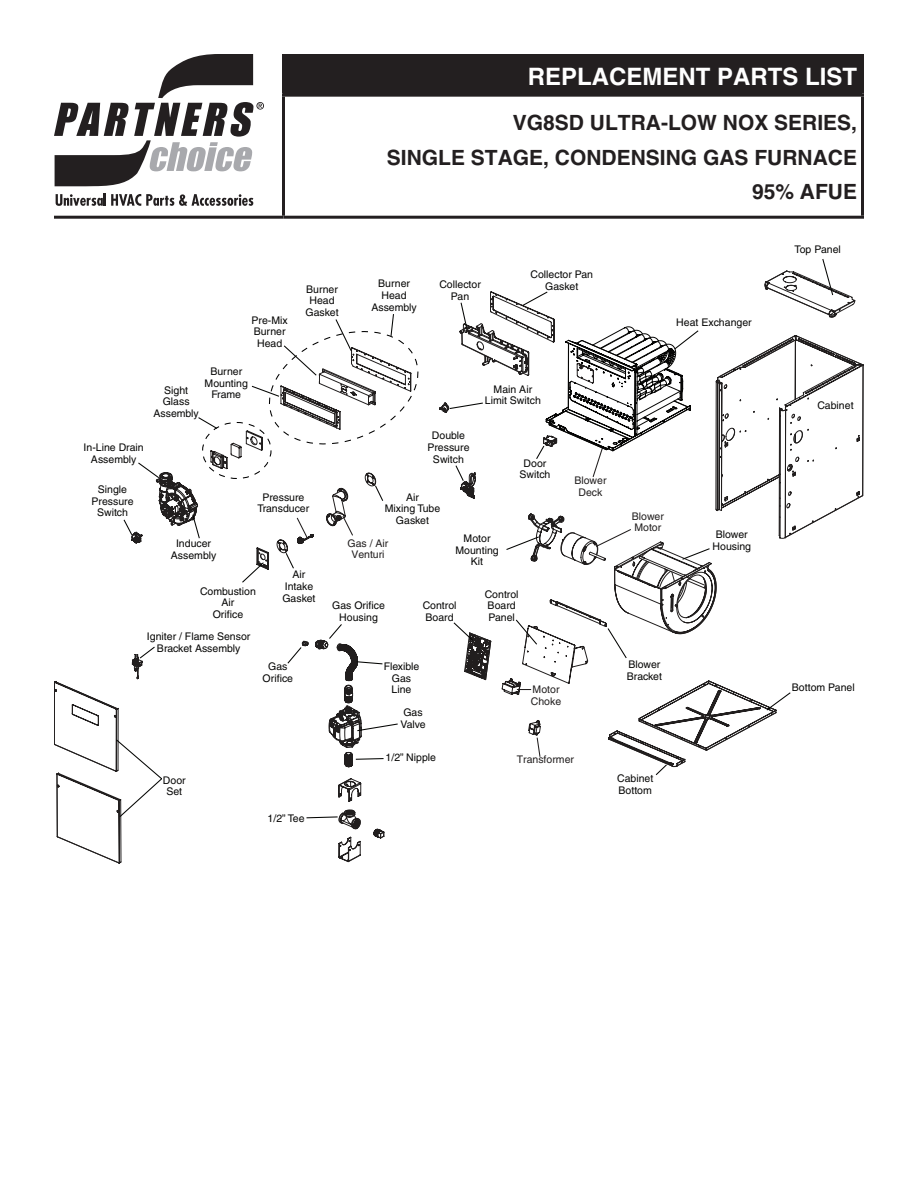
<style>
.page{position:relative;width:918px;height:1188px;background:#fff}
.page>*{position:absolute;margin:0;border:0;box-sizing:border-box;transform-origin:0 0}
.RPL_Title_Bar{font:700 24px "Helvetica";color:#fff}
.Front_Page_Title{font:700 21px "Helvetica";color:#231f20}
.t1{font:10.5px/11.6px "Helvetica";color:#050504;text-align:center}
.t2{font:10.5px/11.6px "Helvetica";color:#211e1e}
</style>
<div class="page">
<div style="left:284px;top:56px;width:578px;height:39px;background:#231f20"></div>
<hr style="left:282px;top:54px;width:582px;height:3px;background:#231f20">
<hr style="left:861px;top:57px;width:3px;height:37px;background:#231f20">
<hr style="left:282px;top:94px;width:582px;height:3px;background:#231f20">
<hr style="left:861px;top:97px;width:3px;height:119px;background:#231f20">
<hr style="left:284px;top:216px;width:580px;height:3px;background:#231f20">
<hr style="left:282px;top:57px;width:3px;height:37px;background:#231f20">
<hr style="left:282px;top:97px;width:3px;height:119px;background:#231f20">
<hr style="left:54px;top:216px;width:230px;height:3px;background:#231f20">
<svg style="left:56px;top:193px;width:197px;height:13px"></svg>
<svg style="left:54px;top:54px;width:210px;height:132px"></svg>
<svg style="left:115px;top:259px;width:748px;height:603px"></svg>
<p class="RPL_Title_Bar" style="left:528px;top:62px;width:331px">REPLACEMENT PARTS LIST</p>
<p class="Front_Page_Title" style="left:513px;top:110px;width:346px">VG8SD ULTRA-LOW NOX SERIES,</p>
<p class="Front_Page_Title" style="left:387px;top:144px;width:472px">SINGLE STAGE, CONDENSING GAS FURNACE</p>
<p class="Front_Page_Title" style="left:752px;top:179px;width:107px">95% AFUE</p>
<p class="t1" style="left:84px;top:441px;width:62px">In-Line Drain<br>Assembly</p>
<p class="t1" style="left:92px;top:484px;width:44px">Single<br>Pressure<br>Switch</p>
<p class="t1" style="left:252px;top:314px;width:38px">Pre-Mix<br>Burner<br>Head</p>
<p class="t1" style="left:305px;top:283px;width:35px">Burner<br>Head<br>Gasket</p>
<p class="t1" style="left:371px;top:278px;width:47px">Burner<br>Head<br>Assembly</p>
<p class="t1" style="left:439px;top:279px;width:43px">Collector<br>Pan</p>
<p class="t1" style="left:530px;top:269px;width:64px">Collector Pan<br>Gasket</p>
<p class="t1" style="left:676px;top:317px;width:77px">Heat Exchanger</p>
<p class="t1" style="left:205px;top:366px;width:45px">Burner<br>Mounting<br>Frame</p>
<p class="t1" style="left:154px;top:384px;width:47px">Sight<br>Glass<br>Assembly</p>
<p class="t1" style="left:485px;top:383px;width:58px">Main Air<br>Limit Switch</p>
<p class="t1" style="left:171px;top:538px;width:47px">Inducer<br>Assembly</p>
<p class="t1" style="left:258px;top:491px;width:53px">Pressure<br>Transducer</p>
<p class="t1" style="left:427px;top:430px;width:44px">Double<br>Pressure<br>Switch</p>
<p class="t1" style="left:519px;top:457px;width:32px">Door<br>Switch</p>
<p class="t2" style="left:574px;top:475px;width:34px;text-align:center">Blower<br>Deck</p>
<p class="t1" style="left:385px;top:491px;width:57px">Air<br>Mixing Tube<br>Gasket</p>
<p class="t2" style="left:632px;top:510px;width:34px">Blower<br>Motor</p>
<p class="t1" style="left:455px;top:532px;width:45px">Motor<br>Mounting<br>Kit</p>
<p class="t1" style="left:713px;top:529px;width:40px">Blower<br>Housing</p>
<p class="t2" style="left:348px;top:537px;width:42px;text-align:center">Gas / Air<br>Venturi</p>
<p class="t1" style="left:200px;top:585px;width:57px">Combustion<br>Air<br>Orifice</p>
<p class="t1" style="left:282px;top:569px;width:35px">Air<br>Intake<br>Gasket</p>
<p class="t1" style="left:332px;top:600px;width:54px">Gas Orifice<br>Housing</p>
<p class="t1" style="left:423px;top:600px;width:35px;text-align:left">Control<br>Board</p>
<p class="t1" style="left:485px;top:588px;width:35px;text-align:left">Control<br>Board<br>Panel</p>
<p class="t1" style="left:147px;top:631px;width:105px">Igniter / Flame Sensor<br>Bracket Assembly</p>
<p class="t1" style="left:263px;top:661px;width:32px">Gas<br>Orifice</p>
<p class="t1" style="left:163px;top:774px;width:24px">Door<br>Set</p>
<p class="t1" style="left:268px;top:813px;width:38px">1/2” Tee</p>
<p class="t1" style="left:384px;top:661px;width:37px">Flexible<br>Gas<br>Line</p>
<p class="t1" style="left:400px;top:707px;width:27px;text-align:left">Gas<br>Valve</p>
<p class="t1" style="left:386px;top:751px;width:52px">1/2” Nipple</p>
<p class="t2" style="left:531px;top:684px;width:32px">Motor<br>Choke</p>
<p class="t2" style="left:517px;top:754px;width:59px">Transformer</p>
<p class="t1" style="left:627px;top:659px;width:37px;text-align:left">Blower<br>Bracket</p>
<p class="t1" style="left:617px;top:773px;width:38px;text-align:left">Cabinet<br>Bottom</p>
<p class="t1" style="left:795px;top:244px;width:48px">Top Panel</p>
<p class="t1" style="left:817px;top:399px;width:38px">Cabinet</p>
<p class="t1" style="left:792px;top:682px;width:64px">Bottom Panel</p>
</div>
